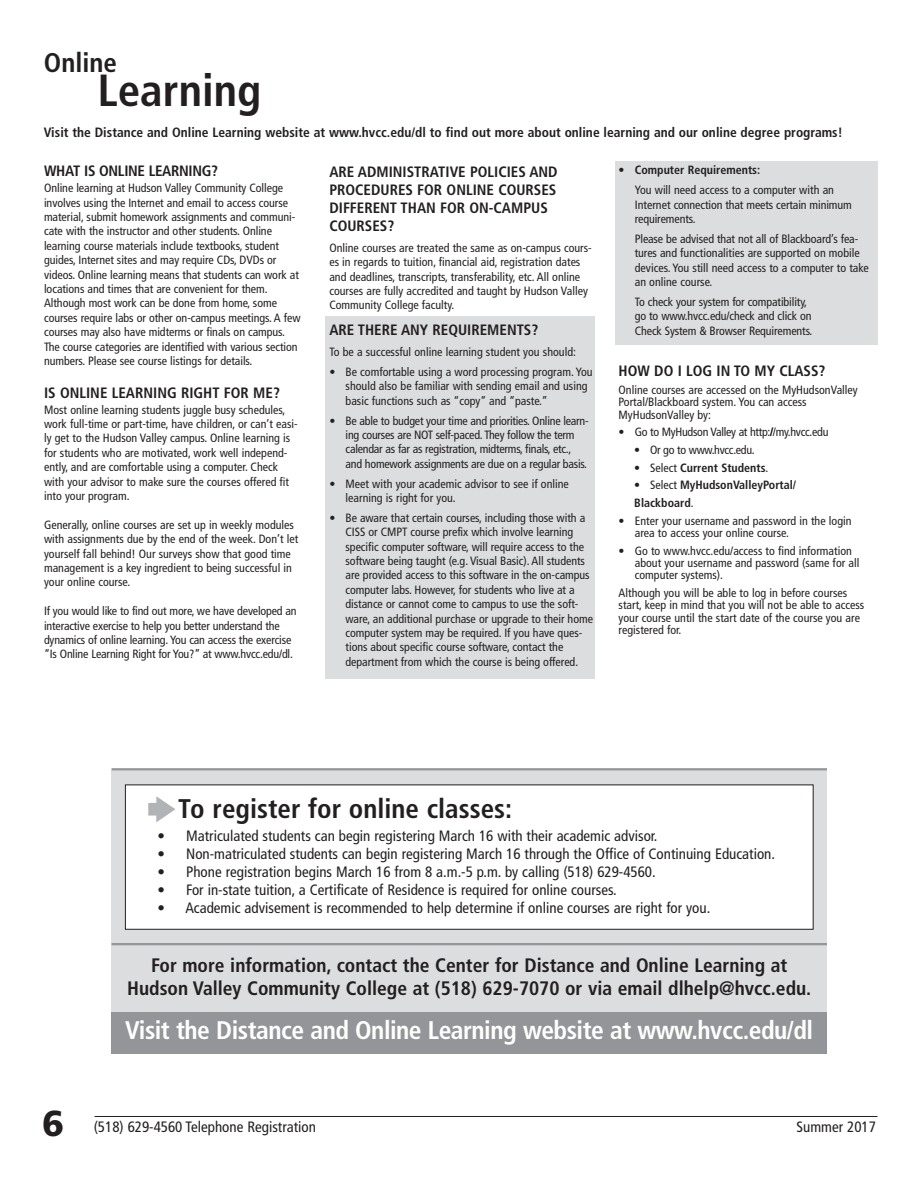
<style>
.page{position:relative;width:918px;height:1188px;background:#fff}
.page>*{position:absolute;margin:0;border:0;box-sizing:border-box;transform-origin:0 0}
.t1{font:700 condensed 45px "Frutiger";color:#231f20}
.t2{font:900 36px "Frutiger";color:#231f20}
.t3{font:700 condensed 27px "Frutiger";color:#231f20}
.t4{font:700 condensed 25.5px "Frutiger";letter-spacing:-.02em;color:#fff}
.t5{font:700 condensed 19.5px/23.4px "Frutiger";color:#231f20;text-align:center}
.t6{font:condensed 15px "Frutiger";color:#231f20}
.t7{font:700 condensed 15px/18px "Frutiger";color:#231f20}
.t8{font:700 condensed 15px "Frutiger";letter-spacing:-.02em;color:#231f20}
.t9{font:700 condensed 13.5px "Frutiger";color:#231f20}
.t10{font:condensed 12px/14.4px "Frutiger";letter-spacing:-.005em;color:#231f20}
.t11{font:700 condensed 12px/17.7px "Frutiger";color:#231f20}
.t12{font:condensed 12px "Frutiger";letter-spacing:-.025em;color:#231f20}
.s1{font-weight:400}
</style>
<div class="page">
<div style="left:615px;top:162px;width:262px;height:183px;background:#dcdddf"></div>
<div style="left:112px;top:770px;width:715px;height:279px;background:#dcdddf"></div>
<div style="left:112px;top:1012px;width:715px;height:42px;background:#939598"></div>
<hr style="left:112px;top:768px;width:715px;height:2px;background:#939598">
<hr style="left:112px;top:943px;width:715px;height:2px;background:#939598">
<div style="left:126px;top:785px;width:687px;height:144px;background:#fff"></div>
<div style="left:125px;top:785px;width:689px;height:145px;border:1px solid #231f20"></div>
<svg style="left:148px;top:796px;width:27px;height:26px"></svg>
<div style="left:325px;top:316px;width:270px;height:363px;background:#dcdddf"></div>
<hr style="left:94px;top:1116px;width:784px;height:1px;background:#231f20">
<h3 class="t3" style="left:44px;top:51px;width:75px">Online</h3>
<h1 class="t1" style="left:98px;top:72px;width:165px">Learning</h1>
<p class="t9" style="left:44px;top:126px;width:800px">Visit the Distance and Online Learning website at www.hvcc.edu/dl to find out more about online learning and our online degree programs!</p>
<p class="t8" style="left:44px;top:165px;width:176px">WHAT IS ONLINE LEARNING?</p>
<p class="t10" style="left:44px;top:182px;width:258px">Online learning at Hudson Valley Community College involves using the Internet and email to access course material, submit homework assignments and communi&shy;cate with the instructor and other students. Online learning course materials include textbooks, student guides, Internet sites and may require CDs, DVDs or videos. Online learning means that students can work at locations and times that are convenient for them.<br>Although most work can be done from home, some courses require labs or other on-campus meetings. A few courses may also have midterms or finals on campus.<br>The course categories are identified with various section numbers. Please see course listings for details.</p>
<p class="t7" style="left:44px;top:385px;width:237px">IS ONLINE LEARNING RIGHT FOR ME?</p>
<p class="t10" style="left:44px;top:403px;width:255px">Most online learning students juggle busy schedules, work full-time or part-time, have children, or can’t easi&shy;ly get to the Hudson Valley campus. Online learning is for students who are motivated, work well independ&shy;ently, and are comfortable using a computer. Check with your advisor to make sure the courses offered fit into your program.</p>
<p class="t10" style="left:44px;top:518px;width:256px">Generally, online courses are set up in weekly modules with assignments due by the end of the week. Don’t let yourself fall behind! Our surveys show that good time management is a key ingredient to being successful in your online course.</p>
<p class="t10" style="left:44px;top:605px;width:254px">If you would like to find out more, we have developed an interactive exercise to help you better understand the dynamics of online learning. You can access the exercise “Is Online Learning Right for You?” at www.hvcc.edu/dl.</p>
<p class="t11" style="left:619px;top:162px;width:143px">• Computer Requirements:</p>
<p class="t10" style="left:635px;top:184px;width:219px">You will need access to a computer with an<br>Internet connection that meets certain minimum requirements.</p>
<p class="t10" style="left:635px;top:232px;width:235px">Please be advised that not all of Blackboard’s fea&shy;tures and functionalities are supported on mobile devices. You still need access to a computer to take an online course.</p>
<p class="t10" style="left:635px;top:295px;width:179px">To check your system for compatibility, go to www.hvcc.edu/check and click on<br>Check System &amp; Browser Requirements.</p>
<p class="t7" style="left:619px;top:363px;width:208px">HOW DO I LOG IN TO MY CLASS?</p>
<p class="t10" style="left:619px;top:385px;width:241px;line-height:12.3px">Online courses are accessed on the MyHudsonValley<br>Portal/Blackboard system. You can access<br>MyHudsonValley by:</p>
<p class="t12" style="left:619px;top:427px;width:211px">• Go to MyHudson Valley at http://my.hvcc.edu</p>
<p class="t12" style="left:634px;top:445px;width:122px">• Or go to www.hvcc.edu.</p>
<p class="t11" style="left:634px;top:460px;width:136px"><span class="s1">• Select</span> Current Students<span class="s1">.</span></p>
<p class="t11" style="left:634px;top:477px;width:163px"><span class="s1">• Select</span> MyHudsonValleyPortal/<br>Blackboard<span class="s1">.</span></p>
<p class="t10" style="left:635px;top:516px;width:218px;line-height:12.3px;text-indent:-16px">• Enter your username and password in the login area to access your online course.</p>
<p class="t10" style="left:635px;top:546px;width:226px;line-height:12.3px;text-indent:-16px">• Go to www.hvcc.edu/access to find information about your username and password (same for all computer systems).</p>
<p class="t10" style="left:619px;top:588px;width:247px;line-height:12.3px">Although you will be able to log in before courses start, keep in mind that you will not be able to access your course until the start date of the course you are registered for.</p>
<p class="t7" style="left:329px;top:164px;width:230px">ARE ADMINISTRATIVE POLICIES AND<br>PROCEDURES FOR ONLINE COURSES<br>DIFFERENT THAN FOR ON-CAMPUS<br>COURSES?</p>
<p class="t10" style="left:329px;top:241px;width:264px">Online courses are treated the same as on-campus cours&shy;es in regards to tuition, financial aid, registration dates and deadlines, transcripts, transferability, etc. All online courses are fully accredited and taught by Hudson Valley Community College faculty.</p>
<p class="t7" style="left:329px;top:322px;width:211px">ARE THERE ANY REQUIREMENTS?</p>
<p class="t10" style="left:329px;top:346px;width:248px">To be a successful online learning student you should:</p>
<p class="t10" style="left:346px;top:366px;width:249px;text-indent:-16px">• Be comfortable using a word processing program. You should also be familiar with sending email and using basic functions such as “copy” and “paste.”</p>
<p class="t10" style="left:346px;top:414px;width:245px;text-indent:-16px">• Be able to budget your time and priorities. Online learn&shy;ing courses are NOT self-paced. They follow the term calendar as far as registration, midterms, finals, etc., and homework assignments are due on a regular basis.</p>
<p class="t10" style="left:346px;top:477px;width:225px;text-indent:-16px">• Meet with your academic advisor to see if online learning is right for you.</p>
<p class="t10" style="left:346px;top:511px;width:249px;text-indent:-16px">• Be aware that certain courses, including those with a CISS or CMPT course prefix which involve learning specific computer software, will require access to the software being taught (e.g. Visual Basic). All students are provided access to this software in the on-campus computer labs. However, for students who live at a distance or cannot come to campus to use the soft&shy;ware, an additional purchase or upgrade to their home computer system may be required. If you have ques&shy;tions about specific course software, contact the department from which the course is being offered.</p>
<h3 class="t3" style="left:178px;top:797px;width:335px">To register for online classes:</h3>
<p class="t6" style="left:158px;top:830px;width:502px">• Matriculated students can begin registering March 16 with their academic advisor.</p>
<p class="t6" style="left:158px;top:848px;width:619px">• Non-matriculated students can begin registering March 16 through the Office of Continuing Education.</p>
<p class="t6" style="left:158px;top:866px;width:500px">• Phone registration begins March 16 from 8 a.m.-5 p.m. by calling (518) 629-4560.</p>
<p class="t6" style="left:158px;top:884px;width:461px">• For in-state tuition, a Certificate of Residence is required for online courses.</p>
<p class="t6" style="left:158px;top:902px;width:554px">• Academic advisement is recommended to help determine if online courses are right for you.</p>
<h3 class="t5" style="left:127px;top:955px;width:686px">For more information, contact the Center for Distance and Online Learning at<br>Hudson Valley Community College at (518) 629-7070 or via email dlhelp@hvcc.edu.</h3>
<h3 class="t4" style="left:125px;top:1019px;width:689px">Visit the Distance and Online Learning website at www.hvcc.edu/dl</h3>
<h2 class="t2" style="left:42px;top:1108px;width:24px">6</h2>
<p class="t6" style="left:94px;top:1121px;width:224px">(518) 629-4560 Telephone Registration</p>
<p class="t6" style="left:797px;top:1121px;width:81px">Summer 2017</p>
</div>
